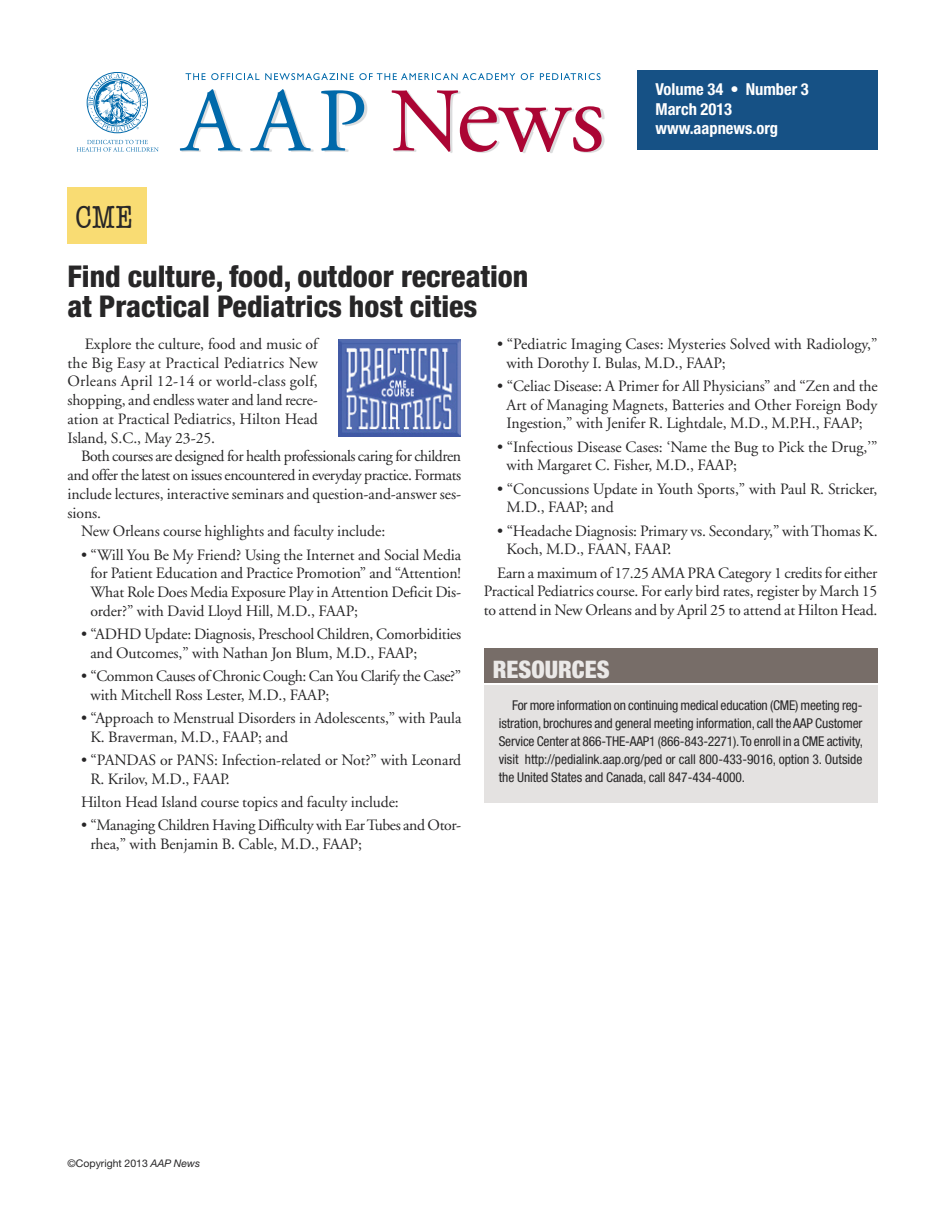
<style>
.page{position:relative;width:945px;height:1215px;background:#fff}
.page>*{position:absolute;margin:0;border:0;box-sizing:border-box;transform-origin:0 0}
.t1{font:condensed 33px "American Typewriter";color:#272627}
.t2{font:800 condensed 30px/30px "Helvetica Neue";color:#272627}
.t3{font:900 condensed 24px "Helvetica Neue";color:#ebe9e8}
.t4{font:700 condensed 16.5px/19.5px "Helvetica Neue";color:#fff}
.t5{font:15.75px/18.8px "Adobe Garamond";letter-spacing:-.005em;color:#272627}
.t6{font:15.75px/18.8px "Adobe Garamond";letter-spacing:-.025em;color:#272627}
.t7{font:15.75px "Adobe Garamond";letter-spacing:-.03em;color:#272627}
.t8{font:condensed 13.5px/18px "Helvetica Neue";letter-spacing:-.005em;color:#272627;text-align:justify}
.t9{font:10.5px "Helvetica Neue";color:#272627}
.s1{font-family:"Helvetica Neue LT Std";font-style:italic}
</style>
<div class="page">
<img style="left:179px;top:73px;width:426px;height:80px">
<svg style="left:180px;top:89px;width:61px;height:62px"></svg>
<svg style="left:250px;top:89px;width:61px;height:62px"></svg>
<svg style="left:321px;top:90px;width:43px;height:61px"></svg>
<svg style="left:391px;top:90px;width:211px;height:62px"></svg>
<svg style="left:186px;top:73px;width:73px;height:7px"></svg>
<svg style="left:265px;top:73px;width:250px;height:7px"></svg>
<svg style="left:521px;top:73px;width:13px;height:7px"></svg>
<svg style="left:540px;top:73px;width:61px;height:7px"></svg>
<svg style="left:77px;top:140px;width:82px;height:12px"></svg>
<svg style="left:88px;top:73px;width:59px;height:59px"></svg>
<div style="left:68px;top:188px;width:79px;height:56px;background:#f9dc73"></div>
<div style="left:638px;top:70px;width:240px;height:80px;background:#165185"></div>
<img style="left:339px;top:340px;width:122px;height:96px">
<div style="left:484px;top:685px;width:394px;height:117px;background:#e4e2e1"></div>
<div style="left:484px;top:648px;width:394px;height:35px;background:#776d68"></div>
<h1 class="t1" style="left:75px;top:199px;width:60px">CME</h1>
<p class="t4" style="left:656px;top:81px;width:155px">Volume 34 • Number 3<br>March 2013 www.aapnews.org</p>
<h2 class="t2" style="left:68px;top:264px;width:462px">Find culture, food, outdoor recreation at Practical Pediatrics host cities</h2>
<p class="t5" style="left:68px;top:336px;width:252px;text-align:justify;text-indent:17px">Explore the culture, food and music of the Big Easy at Practical Pediatrics New Orleans April 12-14 or world-class golf, shopping, and endless water and land recre&shy;ation at Practical Pediatrics, Hilton Head Island, S.C., May 23-25.</p>
<p class="t7" style="left:81px;top:450px;width:382px">Both courses are designed for health professionals caring for children</p>
<p class="t7" style="left:68px;top:469px;width:395px">and offer the latest on issues encountered in everyday practice. Formats</p>
<p class="t5" style="left:68px;top:486px;width:395px">include lectures, interactive seminars and question-and-answer ses-</p>
<p class="t5" style="left:68px;top:505px;width:35px">sions.</p>
<p class="t5" style="left:81px;top:523px;width:306px">New Orleans course highlights and faculty include:</p>
<p class="t5" style="left:90px;top:547px;width:372px;text-align:justify;text-indent:-9px">• “Will You Be My Friend? Using the Internet and Social Media for Patient Education and Practice Promotion” and “Attention!<br>What Role Does Media Exposure Play in Attention Deficit Dis&shy;order?” with David Lloyd Hill, M.D., FAAP;</p>
<p class="t5" style="left:90px;top:626px;width:372px;text-indent:-9px">• “ADHD Update: Diagnosis, Preschool Children, Comorbidities and Outcomes,” with Nathan Jon Blum, M.D., FAAP;</p>
<p class="t6" style="left:90px;top:668px;width:372px;text-indent:-9px">• “Common Causes of Chronic Cough: Can You Clarify the Case?” with Mitchell Ross Lester, M.D., FAAP;</p>
<p class="t5" style="left:90px;top:710px;width:373px;text-indent:-9px">• “Approach to Menstrual Disorders in Adolescents,” with Paula<br>K. Braverman, M.D., FAAP; and</p>
<p class="t5" style="left:90px;top:752px;width:372px;text-indent:-9px">• “PANDAS or PANS: Infection-related or Not?” with Leonard<br>R. Krilov, M.D., FAAP.</p>
<p class="t5" style="left:81px;top:794px;width:319px">Hilton Head Island course topics and faculty include:</p>
<p class="t6" style="left:90px;top:817px;width:372px;text-indent:-9px">• “Managing Children Having Difficulty with Ear Tubes and Otor&shy;rhea,” with Benjamin B. Cable, M.D., FAAP;</p>
<p class="t5" style="left:507px;top:336px;width:373px;text-indent:-9px">• “Pediatric Imaging Cases: Mysteries Solved with Radiology,” with Dorothy I. Bulas, M.D., FAAP;</p>
<p class="t5" style="left:497px;top:378px;width:382px;text-align:center">• “Celiac Disease: A Primer for All Physicians” and “Zen and the<br>Art of Managing Magnets, Batteries and Other Foreign Body<br>Ingestion,” with Jenifer R. Lightdale, M.D., M.P.H., FAAP;</p>
<p class="t5" style="left:507px;top:439px;width:372px;text-indent:-9px">• “Infectious Disease Cases: ‘Name the Bug to Pick the Drug,’” with Margaret C. Fisher, M.D., FAAP;</p>
<p class="t5" style="left:507px;top:481px;width:372px;text-indent:-9px">• “Concussions Update in Youth Sports,” with Paul R. Stricker,<br>M.D., FAAP; and</p>
<p class="t5" style="left:507px;top:523px;width:373px;text-indent:-9px">• “Headache Diagnosis: Primary vs. Secondary,” with Thomas K.<br>Koch, M.D., FAAN, FAAP.</p>
<p class="t5" style="left:484px;top:565px;width:395px;text-align:justify;text-indent:13px">Earn a maximum of 17.25 AMA PRA Category 1 credits for either Practical Pediatrics course. For early bird rates, register by March 15 to attend in New Orleans and by April 25 to attend at Hilton Head.</p>
<h3 class="t3" style="left:493px;top:654px;width:118px">RESOURCES</h3>
<p class="t8" style="left:499px;top:697px;width:366px;text-indent:14px">For more information on continuing medical education (CME) meeting reg&shy;istration, brochures and general meeting information, call the AAP Customer Service Center at 866-THE-AAP1 (866-843-2271). To enroll in a CME activity, visit http://pedialink.aap.org/ped or call 800-433-9016, option 3. Outside the United States and Canada, call 847-434-4000.</p>
<p class="t9" style="left:68px;top:1160px;width:134px">©Copyright 2013 <span class="s1">AAP News</span></p>
</div>
